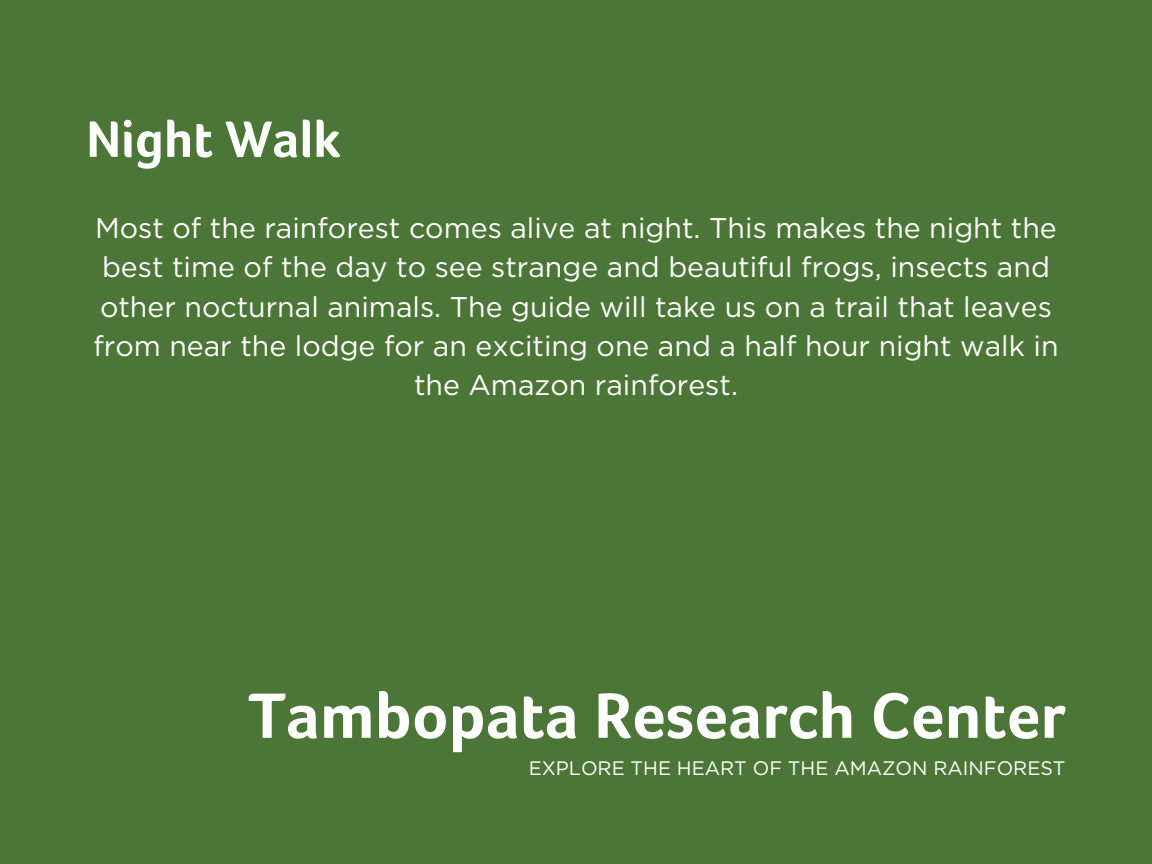
<style>
.page{position:relative;width:1152px;height:864px;background:#4c7637}
.page>*{position:absolute;margin:0;border:0;box-sizing:border-box;transform-origin:0 0}
.t1{font:700 66px "Foco";color:#fff}
.t2{font:700 52.5px "Foco";color:#fff}
.t3{font:28.5px/39.3px "Gotham";color:#fff;text-align:center}
.t4{font:19.5px "Gotham";color:#fff}
</style>
<div class="page">
<h2 class="t2" style="left:86px;top:110px;width:256px">Night Walk</h2>
<p class="t3" style="left:93px;top:208px;width:967px">Most of the rainforest comes alive at night. This makes the night the best time of the day to see strange and beautiful frogs, insects and other nocturnal animals. The guide will take us on a trail that leaves from near the lodge for an exciting one and a half hour night walk in the Amazon rainforest.</p>
<h1 class="t1" style="left:248px;top:679px;width:819px">Tambopata Research Center</h1>
<p class="t4" style="left:529px;top:757px;width:538px">EXPLORE THE HEART OF THE AMAZON RAINFOREST</p>
</div>
